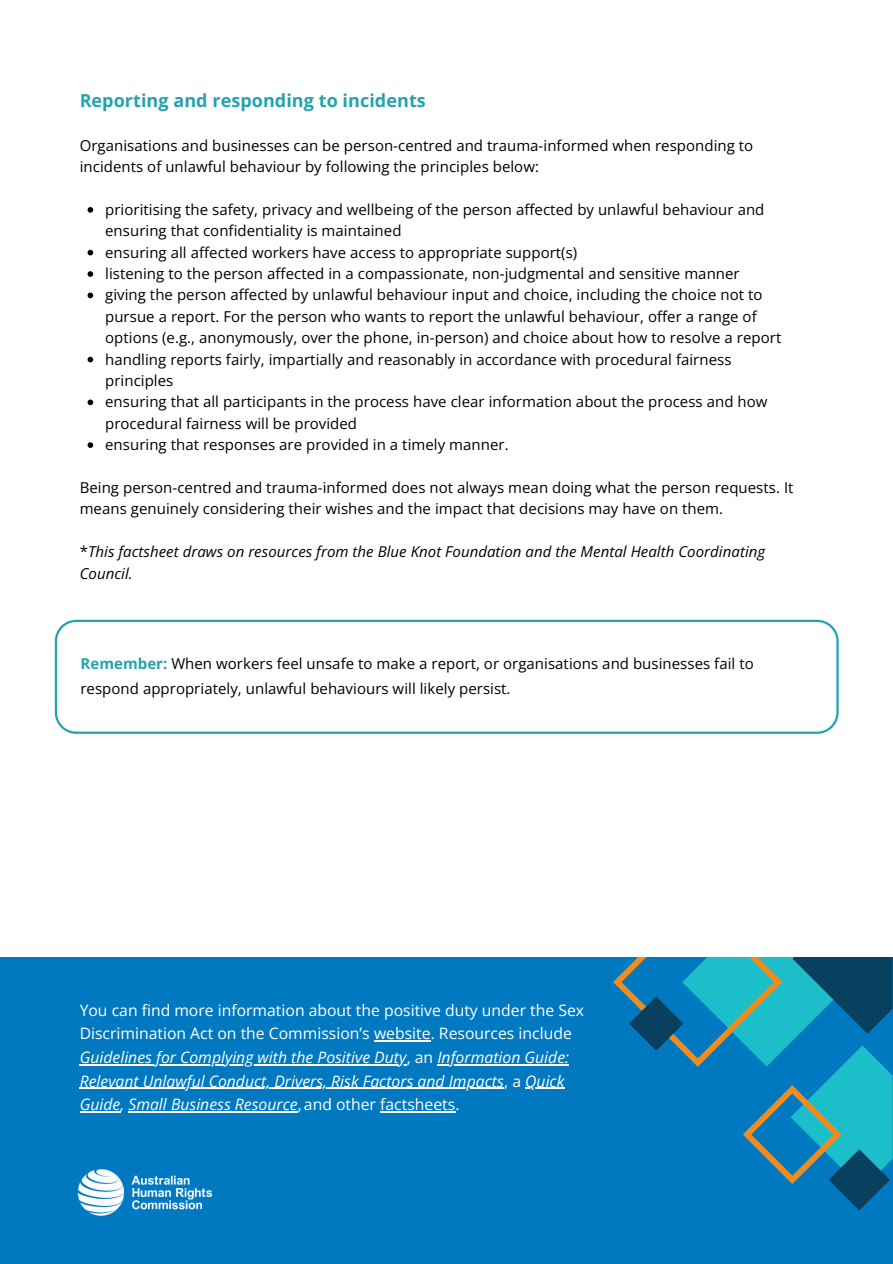
<style>
.page{position:relative;width:893px;height:1264px;background:#fff}
.page>*{position:absolute;margin:0;border:0;box-sizing:border-box;transform-origin:0 0}
.t1{font:700 18px "Open Sans";letter-spacing:.005em;color:#23a3af}
.t2{font:italic 15.75px/23.7px "Open Sans";color:#fff}
.t3{font:15px/21.3px "Open Sans";letter-spacing:.005em;color:#000}
.t4{font:italic 15px/21.3px "Open Sans";letter-spacing:.005em;color:#000}
.s1{font-family:"Noto Sans"}
.s2{font-style:normal}
.s3{font-weight:700;color:#23a3af}
</style>
<div class="page">
<svg style="left:55px;top:619px;width:783px;height:114px"></svg>
<div style="left:0;top:956px;width:892px;height:307px;background:#0079c1"></div>
<svg style="left:613px;top:957px;width:279px;height:252px"></svg>
<hr style="left:374px;top:1040px;width:56px;height:1px;background:#fff">
<hr style="left:80px;top:1064px;width:326px;height:1px;background:#fff">
<hr style="left:437px;top:1064px;width:132px;height:1px;background:#fff">
<hr style="left:80px;top:1087px;width:424px;height:1px;background:#fff">
<hr style="left:525px;top:1087px;width:39px;height:1px;background:#fff">
<hr style="left:80px;top:1111px;width:40px;height:1px;background:#fff">
<hr style="left:128px;top:1111px;width:170px;height:1px;background:#fff">
<hr style="left:380px;top:1111px;width:75px;height:1px;background:#fff">
<svg style="left:88px;top:207px;width:5px;height:6px"></svg>
<svg style="left:88px;top:250px;width:5px;height:5px"></svg>
<svg style="left:88px;top:271px;width:5px;height:6px"></svg>
<svg style="left:88px;top:292px;width:5px;height:6px"></svg>
<svg style="left:88px;top:357px;width:5px;height:5px"></svg>
<svg style="left:88px;top:399px;width:5px;height:6px"></svg>
<svg style="left:88px;top:442px;width:5px;height:6px"></svg>
<img style="left:77px;top:1169px;width:136px;height:47px">
<p class="t1" style="left:80px;top:88px;width:347px">Reporting and responding to incidents</p>
<p class="t3" style="left:80px;top:134px;width:675px">Organisations and businesses can be person-centred and trauma-informed when responding to incidents of unlawful behaviour by following the principles below:</p>
<p class="t3" style="left:105px;top:198px;width:660px">prioritising the safety, privacy and wellbeing of the person affected by unlawful behaviour and ensuring that confidentiality is maintained</p>
<p class="t3" style="left:105px;top:241px;width:473px">ensuring all affected workers have access to appropriate support(s)</p>
<p class="t3" style="left:105px;top:262px;width:636px">listening to the person affected in a compassionate, non<span class="s1">‑</span>judgmental and sensitive manner</p>
<p class="t3" style="left:105px;top:284px;width:677px">giving the person affected by unlawful behaviour input and choice, including the choice not to pursue a report. For the person who wants to report the unlawful behaviour, offer a range of options (e.g., anonymously, over the phone, in-person) and choice about how to resolve a report</p>
<p class="t3" style="left:105px;top:348px;width:627px">handling reports fairly, impartially and reasonably in accordance with procedural fairness principles</p>
<p class="t3" style="left:105px;top:391px;width:663px">ensuring that all participants in the process have clear information about the process and how procedural fairness will be provided</p>
<p class="t3" style="left:105px;top:433px;width:405px">ensuring that responses are provided in a timely manner.</p>
<p class="t3" style="left:80px;top:476px;width:715px">Being person-centred and trauma-informed does not always mean doing what the person requests. It means genuinely considering their wishes and the impact that decisions may have on them.</p>
<p class="t4" style="left:80px;top:540px;width:687px"><span class="s2">*</span>This factsheet draws on resources from the Blue Knot Foundation and the Mental Health Coordinating<br>Council.</p>
<p class="t3" style="left:80px;top:650px;width:674px;line-height:24.8px"><span class="s3">Remember:</span> When workers feel unsafe to make a report, or organisations and businesses fail to respond appropriately, unlawful behaviours will likely persist.</p>
<p class="t2" style="left:80px;top:997px;width:506px"><span class="s2">You can find more information about the positive duty under the Sex Discrimination Act on the Commission’s website. Resources include </span>Guidelines for Complying with the Positive Duty<span class="s2">, an</span> Information Guide:<br>Relevant Unlawful Conduct, Drivers, Risk Factors and Impacts<span class="s2">, a</span> Quick Guide, Small Business Resource<span class="s2">,and other factsheets.</span></p>
</div>
